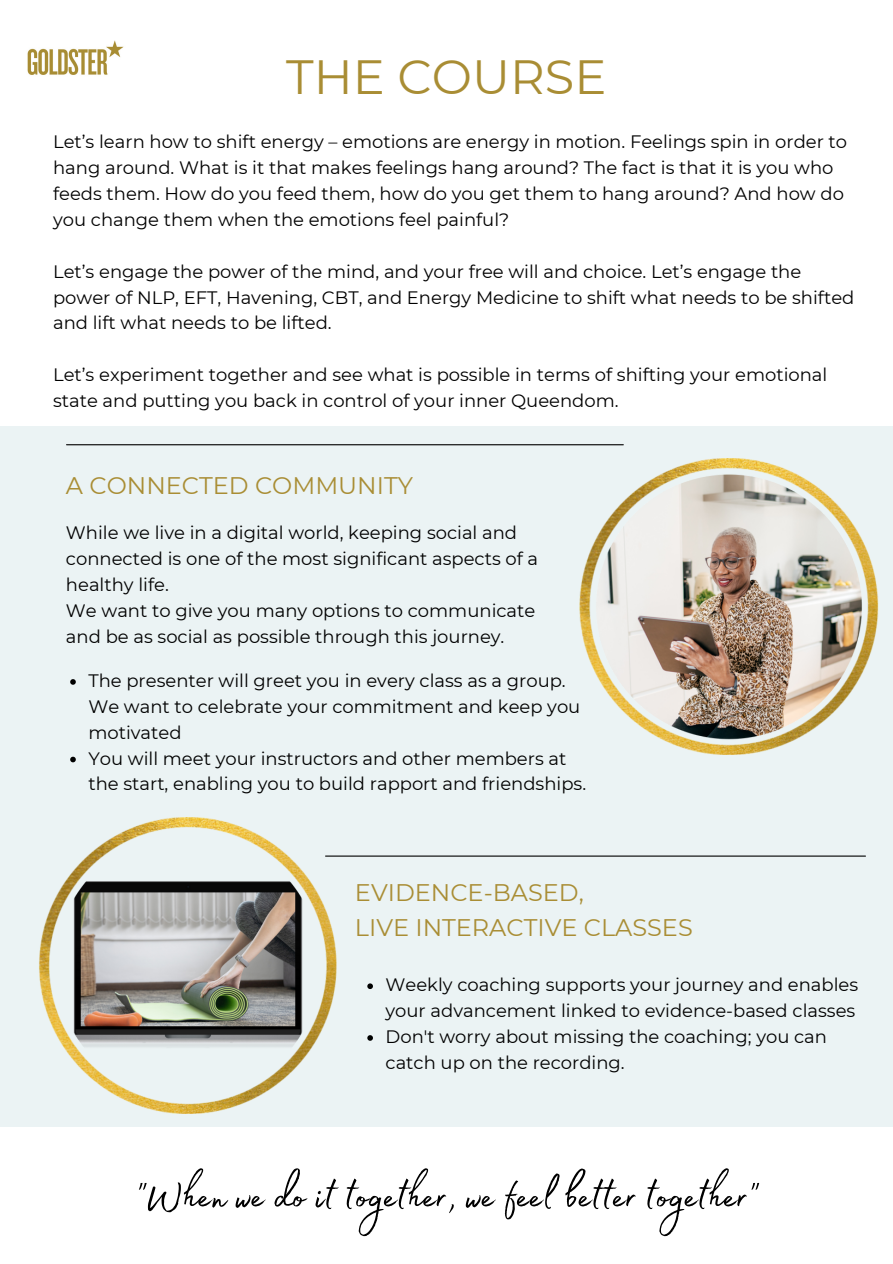
<style>
.page{position:relative;width:893px;height:1264px;background:#fff}
.page>*{position:absolute;margin:0;border:0;box-sizing:border-box;transform-origin:0 0}
.t1{font:51px "Madelyn Fill";color:#000}
.t2{font:48px "Montserrat";color:#a98d34}
.t3{font:24px/34.8px "Montserrat";color:#a98d34}
.t4{font:18px/25.8px "Montserrat";color:#000}
</style>
<div class="page">
<div style="left:0;top:426px;width:892px;height:700px;background:#ebf3f4"></div>
<hr style="left:325px;top:855px;width:540px;height:1px;background:#000">
<img style="left:39px;top:817px;width:312px;height:296px">
<hr style="left:67px;top:444px;width:556px;height:1px;background:#000">
<img style="left:579px;top:458px;width:300px;height:297px">
<svg style="left:70px;top:679px;width:6px;height:5px"></svg>
<svg style="left:70px;top:756px;width:6px;height:6px"></svg>
<svg style="left:367px;top:983px;width:6px;height:6px"></svg>
<svg style="left:367px;top:1035px;width:6px;height:5px"></svg>
<img style="left:27px;top:40px;width:97px;height:35px">
<h2 class="t2" style="left:286px;top:47px;width:322px">THE COURSE</h2>
<p class="t4" style="left:53px;top:129px;width:795px">Let’s learn how to shift energy – emotions are energy in motion. Feelings spin in order to hang around. What is it that makes feelings hang around? The fact is that it is you who feeds them. How do you feed them, how do you get them to hang around? And how do you change them when the emotions feel painful?</p>
<p class="t4" style="left:53px;top:258px;width:802px">Let’s engage the power of the mind, and your free will and choice. Let’s engage the power of NLP, EFT, Havening, CBT, and Energy Medicine to shift what needs to be shifted and lift what needs to be lifted.</p>
<p class="t4" style="left:53px;top:362px;width:775px">Let’s experiment together and see what is possible in terms of shifting your emotional state and putting you back in control of your inner Queendom.</p>
<h3 class="t3" style="left:66px;top:468px;width:348px">A CONNECTED COMMUNITY</h3>
<p class="t4" style="left:66px;top:520px;width:473px">While we live in a digital world, keeping social and connected is one of the most significant aspects of a healthy life.<br>We want to give you many options to communicate and be as social as possible through this journey.</p>
<p class="t4" style="left:88px;top:667px;width:499px">The presenter will greet you in every class as a group.<br>We want to celebrate your commitment and keep you motivated<br>You will meet your instructors and other members at the start, enabling you to build rapport and friendships.</p>
<h3 class="t3" style="left:355px;top:875px;width:339px">EVIDENCE-BASED,<br>LIVE INTERACTIVE CLASSES</h3>
<p class="t4" style="left:385px;top:971px;width:474px">Weekly coaching supports your journey and enables your advancement linked to evidence-based classes Don't worry about missing the coaching; you can catch up on the recording.</p>
<h1 class="t1" style="left:135px;top:1157px;width:624px">"When we do it together, we feel better together"</h1>
</div>
